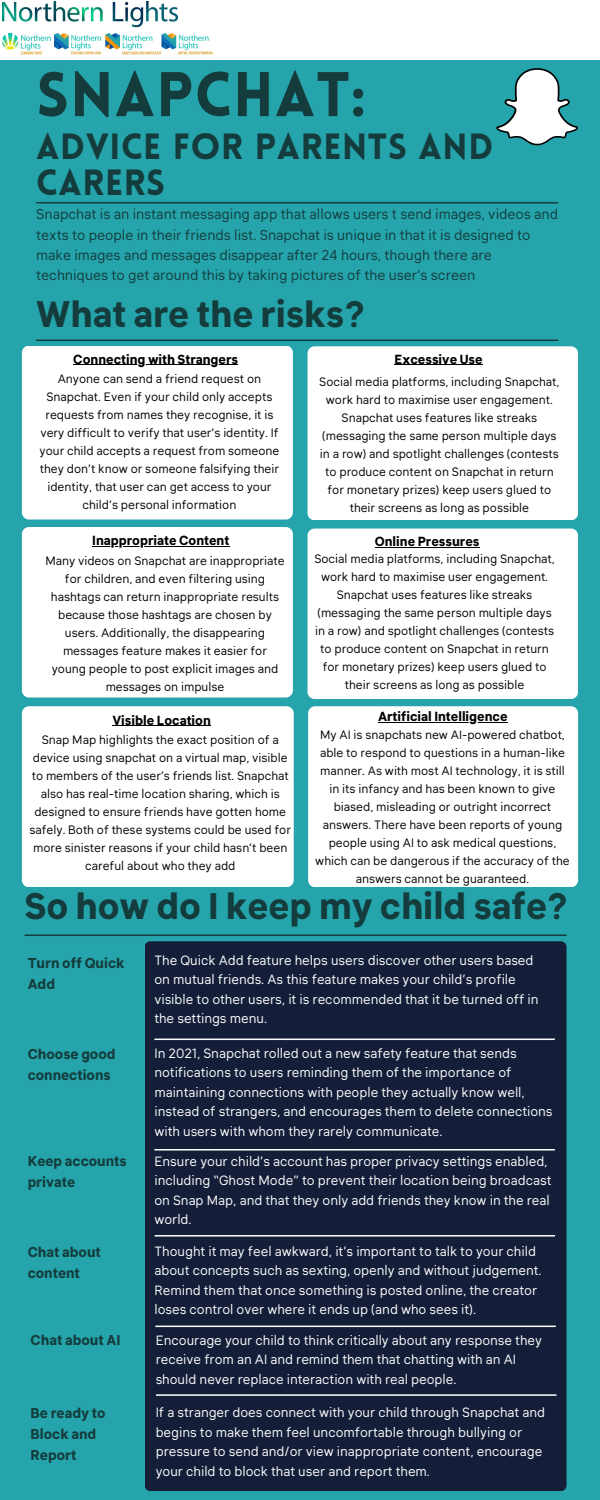
<style>
.page{position:relative;width:600px;height:1500px;background:#25a4ab}
.page>*{position:absolute;margin:0;border:0;box-sizing:border-box;transform-origin:0 0}
.t1{font:900 61.6px "Lovelo";letter-spacing:.02em;color:#143c3c}
.t2{font:700 36.4px "Klima";color:#143c3c}
.t3{font:900 35.7px/36px "Lovelo";letter-spacing:.02em;color:#143c3c}
.t4{font:700 14.1px/21px "Klima";color:#143c3c}
.t5{font:14px/20.2px "Klima";color:#143c3c}
.t6{font:13.2px/19.5px "Klima";color:#fff}
.t7{font:700 13px "Klima";color:#000}
.t8{font:12px/18px "Klima";color:#000;text-align:center}
</style>
<div class="page">
<div style="left:308px;top:346px;width:270px;height:174px;background:#fff;border-radius:7px"></div>
<hr style="left:36px;top:340px;width:522px;height:1px;background:#143c3c">
<hr style="left:36px;top:202px;width:522px;height:2px;background:#143c3c">
<div style="left:145px;top:941px;width:422px;height:550px;background:#141e39;border-radius:6px"></div>
<div style="left:22px;top:346px;width:271px;height:174px;background:#fff;border-radius:7px"></div>
<div style="left:308px;top:529px;width:270px;height:170px;background:#fff;border-radius:7px"></div>
<div style="left:22px;top:527px;width:271px;height:171px;background:#fff;border-radius:7px"></div>
<div style="left:308px;top:706px;width:270px;height:181px;background:#fff;border-radius:7px"></div>
<div style="left:22px;top:706px;width:272px;height:181px;background:#fff;border-radius:7px"></div>
<hr style="left:25px;top:935px;width:542px;height:1px;background:#143c3c">
<hr style="left:154px;top:1039px;width:401px;height:1px;background:#fff">
<hr style="left:154px;top:1149px;width:401px;height:2px;background:#fff">
<hr style="left:155px;top:1235px;width:400px;height:2px;background:#fff">
<hr style="left:155px;top:1326px;width:401px;height:1px;background:#fff">
<hr style="left:156px;top:1394px;width:401px;height:2px;background:#fff">
<div style="left:0;top:0;width:600px;height:60px;background:#fff"></div>
<img style="left:2px;top:1px;width:211px;height:54px">
<svg style="left:496px;top:68px;width:82px;height:77px"></svg>
<hr style="left:73px;top:365px;width:165px;height:1px;background:#000">
<hr style="left:395px;top:365px;width:88px;height:1px;background:#000">
<hr style="left:92px;top:546px;width:137px;height:1px;background:#000">
<hr style="left:375px;top:547px;width:104px;height:1px;background:#000">
<hr style="left:112px;top:725px;width:99px;height:1px;background:#000">
<hr style="left:378px;top:722px;width:130px;height:1px;background:#000">
<p class="t1" style="left:36px;top:70px;width:331px">SNAPCHAT:</p>
<p class="t3" style="left:36px;top:132px;width:459px">ADVICE FOR PARENTS AND<br>CARERS</p>
<p class="t5" style="left:36px;top:206px;width:523px">Snapchat is an instant messaging app that allows users t send images, videos and texts to people in their friends list. Snapchat is unique in that it is designed to make images and messages disappear after 24 hours, though there are techniques to get around this by taking pictures of the user’s screen</p>
<h4 class="t2" style="left:36px;top:299px;width:330px">What are the risks?</h4>
<h2 class="t7" style="left:73px;top:354px;width:166px">Connecting with Strangers</h2>
<h3 class="t8" style="left:39px;top:371px;width:241px">Anyone can send a friend request on Snapchat. Even if your child only accepts requests from names they recognise, it is very difficult to verify that user’s identity. If your child accepts a request from someone they don’t know or someone falsifying their identity, that user can get access to your child’s personal information</h3>
<p class="t7" style="left:395px;top:354px;width:90px">Excessive Use</p>
<h2 class="t8" style="left:319px;top:374px;width:242px">Social media platforms, including Snapchat, work hard to maximise user engagement.<br>Snapchat uses features like streaks (messaging the same person multiple days in a row) and spotlight challenges (contests to produce content on Snapchat in return for monetary prizes) keep users glued to their screens as long as possible</h2>
<h3 class="t7" style="left:92px;top:535px;width:139px">Inappropriate Content</h3>
<h3 class="t8" style="left:45px;top:553px;width:241px">Many videos on Snapchat are inappropriate for children, and even filtering using hashtags can return inappropriate results because those hashtags are chosen by users. Additionally, the disappearing messages feature makes it easier for young people to post explicit images and messages on impulse</h3>
<h3 class="t7" style="left:112px;top:715px;width:100px">Visible Location</h3>
<h4 class="t8" style="left:30px;top:732px;width:263px">Snap Map highlights the exact position of a device using snapchat on a virtual map, visible to members of the user’s friends list. Snapchat also has real-time location sharing, which is designed to ensure friends have gotten home safely. Both of these systems could be used for more sinister reasons if your child hasn’t been careful about who they add</h4>
<h3 class="t7" style="left:375px;top:536px;width:106px">Online Pressures</h3>
<h3 class="t8" style="left:314px;top:551px;width:242px">Social media platforms, including Snapchat, work hard to maximise user engagement.<br>Snapchat uses features like streaks (messaging the same person multiple days in a row) and spotlight challenges (contests to produce content on Snapchat in return for monetary prizes) keep users glued to their screens as long as possible</h3>
<h3 class="t8" style="left:315px;top:727px;width:256px">My AI is snapchats new AI-powered chatbot, able to respond to questions in a human-like manner. As with most AI technology, it is still in its infancy and has been known to give biased, misleading or outright incorrect answers. There have been reports of young people using AI to ask medical questions, which can be dangerous if the accuracy of the answers cannot be guaranteed.</h3>
<h4 class="t7" style="left:378px;top:711px;width:131px">Artificial Intelligence</h4>
<h4 class="t2" style="left:25px;top:891px;width:545px">So how do I keep my child safe?</h4>
<p class="t4" style="left:28px;top:954px;width:98px">Turn off Quick<br>Add</p>
<h3 class="t6" style="left:154px;top:952px;width:386px">The Quick Add feature helps users discover other users based on mutual friends. As this feature makes your child’s profile visible to other users, it is recommended that it be turned off in the settings menu.</h3>
<h3 class="t4" style="left:28px;top:1045px;width:89px">Choose good connections</h3>
<p class="t6" style="left:154px;top:1044px;width:400px">In 2021, Snapchat rolled out a new safety feature that sends notifications to users reminding them of the importance of maintaining connections with people they actually know well, instead of strangers, and encourages them to delete connections with users with whom they rarely communicate.</p>
<h3 class="t4" style="left:28px;top:1151px;width:101px">Keep accounts private</h3>
<p class="t6" style="left:154px;top:1153px;width:399px">Ensure your child’s account has proper privacy settings enabled, including “Ghost Mode” to prevent their location being broadcast on Snap Map, and that they only add friends they know in the real world.</p>
<p class="t4" style="left:28px;top:1243px;width:75px">Chat about content</p>
<h3 class="t4" style="left:31px;top:1331px;width:92px">Chat about AI</h3>
<h4 class="t6" style="left:154px;top:1242px;width:389px">Thought it may feel awkward, it’s important to talk to your child about concepts such as sexting, openly and without judgement.<br>Remind them that once something is posted online, the creator loses control over where it ends up (and who sees it).</h4>
<h4 class="t6" style="left:156px;top:1331px;width:388px">Encourage your child to think critically about any response they receive from an AI and remind them that chatting with an AI should never replace interaction with real people.</h4>
<p class="t4" style="left:31px;top:1404px;width:77px">Be ready to<br>Block and<br>Report</p>
<h3 class="t6" style="left:156px;top:1404px;width:391px">If a stranger does connect with your child through Snapchat and begins to make them feel uncomfortable through bullying or pressure to send and/or view inappropriate content, encourage your child to block that user and report them.</h3>
</div>
